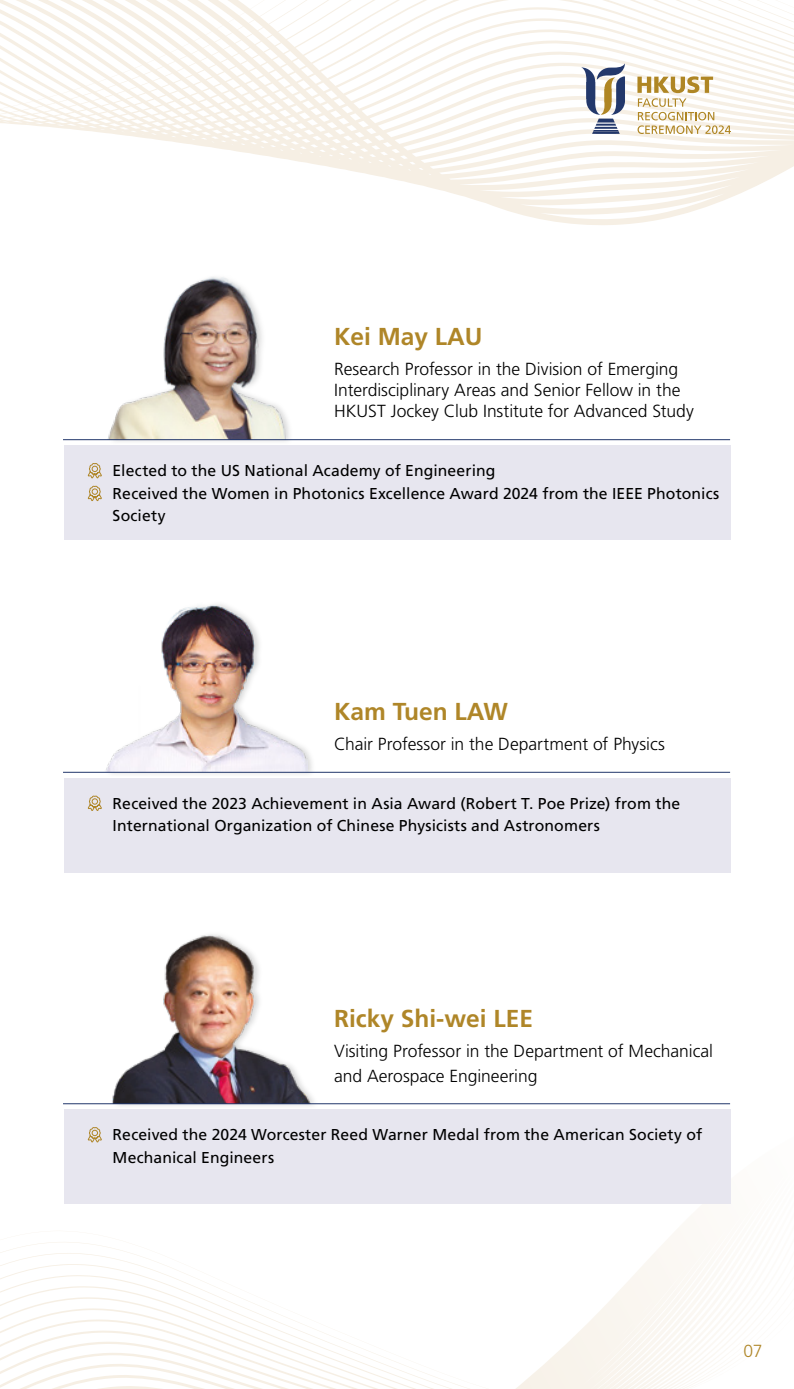
<style>
.page{position:relative;width:794px;height:1389px;background:#fff}
.page>*{position:absolute;margin:0;border:0;box-sizing:border-box;transform-origin:0 0}
.t1{font:700 24.5px "Frutiger LT Std";color:#af8628}
.t2{font:300 17.5px/21px "Frutiger LT Std";color:#000}
.t3{font:300 17.5px "Frutiger LT Std";color:#af8628}
.t4{font:15.75px/22.8px "Frutiger LT Std";letter-spacing:.005em;color:#000}
</style>
<div class="page">
<svg style="left:0;top:1103px;width:736px;height:286px"></svg>
<svg style="left:0;top:0;width:794px;height:225px"></svg>
<svg style="left:637px;top:76px;width:94px;height:58px"></svg>
<svg style="left:581px;top:63px;width:44px;height:71px"></svg>
<div style="left:64px;top:446px;width:666px;height:94px;background:#e7e6ef"></div>
<div style="left:64px;top:778px;width:666px;height:94px;background:#e7e6ef"></div>
<div style="left:64px;top:1110px;width:666px;height:94px;background:#e7e6ef"></div>
<div style="left:108px;top:273px;width:186px;height:172px;background:#878787;opacity:.3"></div>
<img style="left:108px;top:274px;width:180px;height:165px">
<div style="left:105px;top:600px;width:211px;height:177px;background:#878787;opacity:.3"></div>
<img style="left:101px;top:600px;width:206px;height:172px">
<div style="left:113px;top:930px;width:206px;height:179px;background:#878787;opacity:.3"></div>
<img style="left:112px;top:930px;width:203px;height:173px">
<svg style="left:87px;top:463px;width:15px;height:16px"></svg>
<svg style="left:87px;top:485px;width:15px;height:17px"></svg>
<svg style="left:87px;top:795px;width:15px;height:16px"></svg>
<svg style="left:87px;top:1127px;width:15px;height:16px"></svg>
<hr style="left:63px;top:772px;width:667px;height:1px;background:#21366b">
<hr style="left:63px;top:1103px;width:667px;height:1px;background:#21366b">
<hr style="left:63px;top:439px;width:667px;height:1px;background:#21366b">
<h1 class="t1" style="left:334px;top:322px;width:150px">Kei May LAU</h1>
<p class="t2" style="left:334px;top:359px;width:361px">Research Professor in the Division of Emerging<br>Interdisciplinary Areas and Senior Fellow in the<br>HKUST Jockey Club Institute for Advanced Study</p>
<p class="t4" style="left:113px;top:459px;width:608px">Elected to the US National Academy of Engineering<br>Received the Women in Photonics Excellence Award 2024 from the IEEE Photonics<br>Society</p>
<h1 class="t1" style="left:334px;top:698px;width:175px">Kam Tuen LAW</h1>
<p class="t2" style="left:334px;top:734px;width:332px">Chair Professor in the Department of Physics</p>
<p class="t4" style="left:113px;top:792px;width:569px">Received the 2023 Achievement in Asia Award (Robert T. Poe Prize) from the<br>International Organization of Chinese Physicists and Astronomers</p>
<h1 class="t1" style="left:334px;top:1005px;width:200px">Ricky Shi-wei LEE</h1>
<p class="t2" style="left:334px;top:1039px;width:380px;line-height:24.5px">Visiting Professor in the Department of Mechanical and Aerospace Engineering</p>
<p class="t4" style="left:113px;top:1123px;width:591px">Received the 2024 Worcester Reed Warner Medal from the American Society of<br>Mechanical Engineers</p>
<p class="t3" style="left:743px;top:1342px;width:21px">07</p>
</div>
